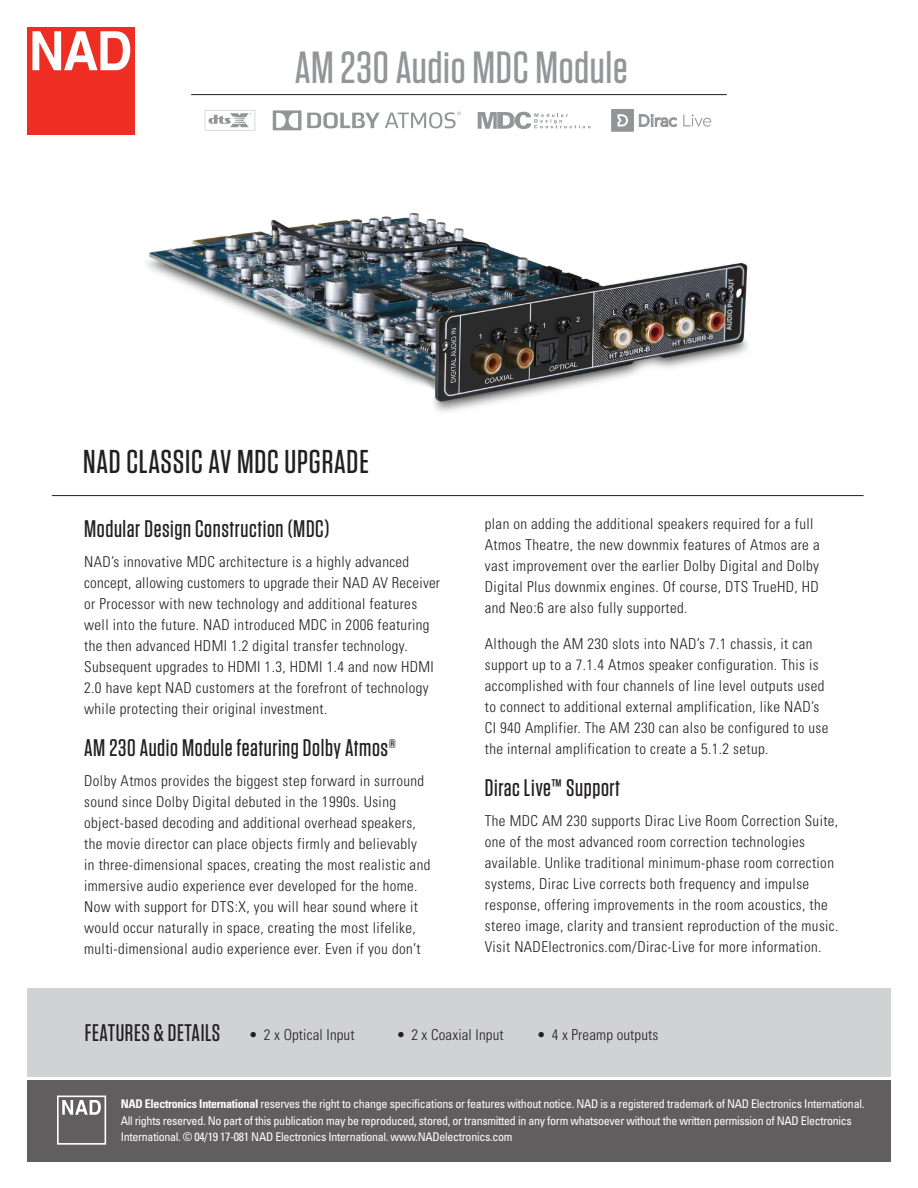
<style>
.page{position:relative;width:918px;height:1188px;background:#fff}
.page>*{position:absolute;margin:0;border:0;box-sizing:border-box;transform-origin:0 0}
.t1{font:500 45px "Tungsten";letter-spacing:.015em;color:#939698}
.t2{font:500 33px "Tungsten";letter-spacing:.025em;color:#231f20}
.t3{font:500 24px "Tungsten";letter-spacing:.025em;color:#231f20}
.t4{font:300 condensed 15px/21px "Univers";letter-spacing:.025em;color:#231f20}
.t5{font:condensed 12px/16.5px "Univers";letter-spacing:-.025em;color:#fff}
.s1{font-family:"Univers";font-weight:300;font-stretch:condensed;font-size:15px}
.s2{font-weight:700}
</style>
<div class="page">
<hr style="left:52px;top:495px;width:812px;height:1px;background:#231f20">
<div style="left:27px;top:988px;width:864px;height:89px;background:#d1d2d4"></div>
<img style="left:147px;top:212px;width:601px;height:200px">
<div style="left:27px;top:27px;width:107px;height:107px;background:#ee2e22"></div>
<svg style="left:32px;top:31px;width:98px;height:39px"></svg>
<hr style="left:191px;top:94px;width:536px;height:1px;background:#231f20">
<div style="left:27px;top:1080px;width:864px;height:82px;background:#605e5f"></div>
<svg style="left:57px;top:1096px;width:49px;height:49px"></svg>
<svg style="left:478px;top:112px;width:113px;height:17px"></svg>
<svg style="left:273px;top:110px;width:28px;height:20px"></svg>
<svg style="left:307px;top:112px;width:154px;height:17px"></svg>
<svg style="left:611px;top:109px;width:66px;height:23px"></svg>
<svg style="left:683px;top:114px;width:28px;height:13px"></svg>
<svg style="left:205px;top:110px;width:50px;height:20px"></svg>
<h1 class="t1" style="left:295px;top:44px;width:335px">AM 230 Audio MDC Module</h1>
<h2 class="t2" style="left:83px;top:445px;width:287px">NAD CLASSIC AV MDC UPGRADE</h2>
<h3 class="t3" style="left:84px;top:516px;width:247px">Modular Design Construction (MDC)</h3>
<p class="t4" style="left:84px;top:551px;width:357px">NAD’s innovative MDC architecture is a highly advanced concept, allowing customers to upgrade their NAD AV Receiver or Processor with new technology and additional features well into the future. NAD introduced MDC in 2006 featuring the then advanced HDMI 1.2 digital transfer technology.<br>Subsequent upgrades to HDMI 1.3, HDMI 1.4 and now HDMI 2.0 have kept NAD customers at the forefront of technology while protecting their original investment.</p>
<h3 class="t3" style="left:84px;top:735px;width:313px">AM 230 Audio Module featuring Dolby Atmos®</h3>
<p class="t4" style="left:84px;top:770px;width:348px">Dolby Atmos provides the biggest step forward in surround sound since Dolby Digital debuted in the 1990s. Using object-based decoding and additional overhead speakers, the movie director can place objects firmly and believably in three-dimensional spaces, creating the most realistic and immersive audio experience ever developed for the home.<br>Now with support for DTS:X, you will hear sound where it would occur naturally in space, creating the most lifelike, multi-dimensional audio experience ever. Even if you don’t</p>
<p class="t4" style="left:485px;top:513px;width:336px">plan on adding the additional speakers required for a full Atmos Theatre, the new downmix features of Atmos are a vast improvement over the earlier Dolby Digital and Dolby Digital Plus downmix engines. Of course, DTS TrueHD, HD and Neo:6 are also fully supported.</p>
<p class="t4" style="left:485px;top:633px;width:345px">Although the AM 230 slots into NAD’s 7.1 chassis, it can support up to a 7.1.4 Atmos speaker configuration. This is accomplished with four channels of line level outputs used to connect to additional external amplification, like NAD’s CI 940 Amplifier. The AM 230 can also be configured to use the internal amplification to create a 5.1.2 setup.</p>
<h3 class="t3" style="left:485px;top:775px;width:136px">Dirac Live™ Support</h3>
<p class="t4" style="left:485px;top:810px;width:355px">The MDC AM 230 supports Dirac Live Room Correction Suite, one of the most advanced room correction technologies available. Unlike traditional minimum-phase room correction systems, Dirac Live corrects both frequency and impulse response, offering improvements in the room acoustics, the stereo image, clarity and transient reproduction of the music.<br>Visit NADElectronics.com/Dirac-Live for more information.</p>
<h3 class="t3" style="left:85px;top:1020px;width:271px">FEATURES &amp; DETAILS <span class="s1">• 2 x Optical Input</span></h3>
<p class="t4" style="left:396px;top:1024px;width:109px">• 2 x Coaxial Input</p>
<p class="t4" style="left:537px;top:1024px;width:123px">• 4 x Preamp outputs</p>
<p class="t5" style="left:121px;top:1096px;width:745px"><span class="s2">NAD Electronics International</span> reserves the right to change specifications or features without notice. NAD is a registered trademark of NAD Electronics International.<br>All rights reserved. No part of this publication may be reproduced, stored, or transmitted in any form whatsoever without the written permission of NAD Electronics<br>International. © 04/19 17-081 NAD Electronics International. www.NADelectronics.com</p>
</div>
